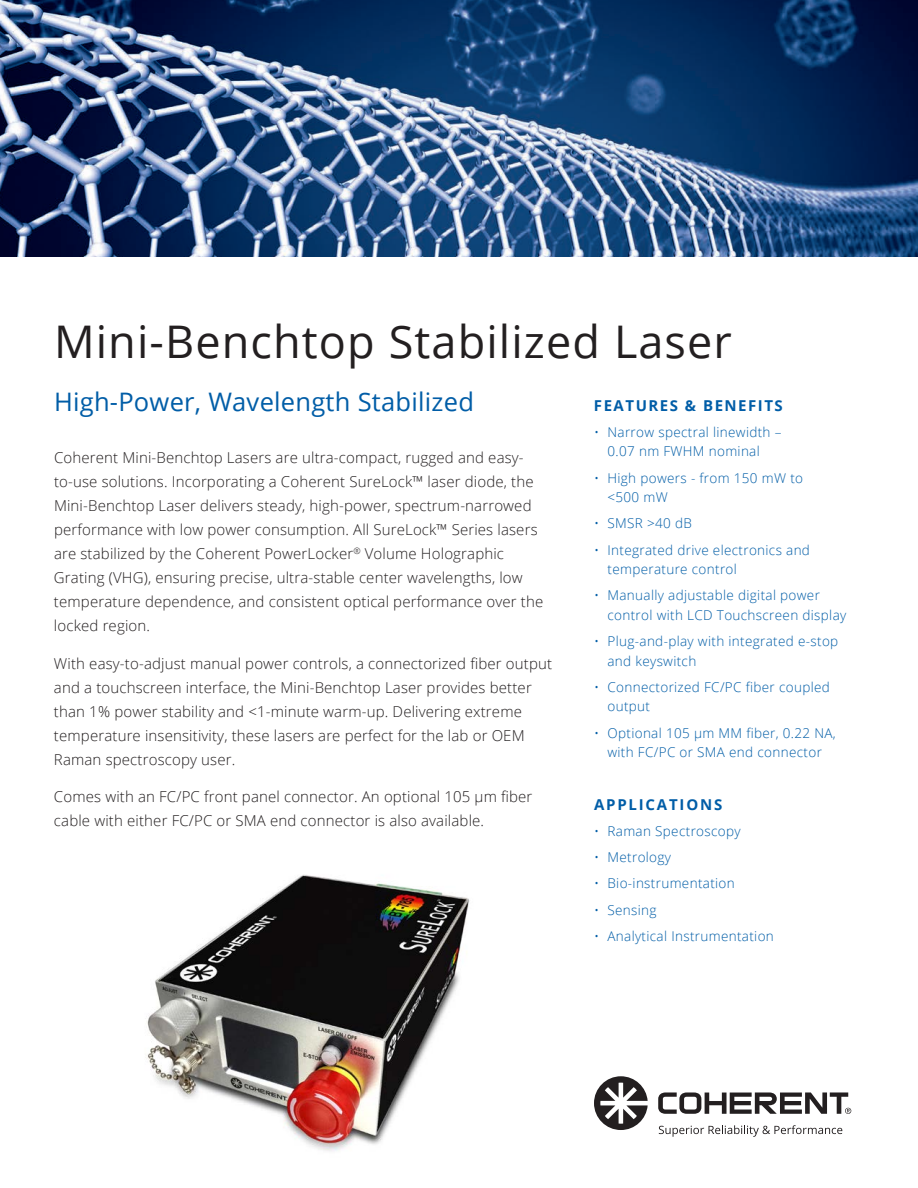
<style>
.page{position:relative;width:918px;height:1188px;background:#fff}
.page>*{position:absolute;margin:0;border:0;box-sizing:border-box;transform-origin:0 0}
.t1{font:45px "Open Sans";letter-spacing:.025em;color:#231f20}
.Subtitle{font:25.5px "Open Sans";letter-spacing:.01em;color:#015da7}
.Body{font:300 15px/24px "Open Sans";letter-spacing:.01em;color:#231f20}
.FEATURES_BENEFITS_AP{font:700 15px "Open Sans";letter-spacing:.1em;color:#015da7}
.FEATURES_BENEFITS_AP-2{font:700 15px "Open Sans";letter-spacing:.12em;color:#015da7}
.Bullets{font:300 13.5px/19.5px "Open Sans";letter-spacing:.025em;color:#015da7}
</style>
<div class="page">
<svg style="left:659px;top:1125px;width:183px;height:12px"></svg>
<svg style="left:658px;top:1092px;width:193px;height:22px"></svg>
<svg style="left:594px;top:1076px;width:54px;height:54px"></svg>
<img style="left:0;top:0;width:918px;height:256px">
<img style="left:147px;top:874px;width:323px;height:277px">
<p class="t1" style="left:54px;top:311px;width:679px">Mini-Benchtop Stabilized Laser</p>
<p class="Subtitle" style="left:54px;top:384px;width:422px">High-Power, Wavelength Stabilized</p>
<p class="Body" style="left:54px;top:445px;width:491px">Coherent Mini-Benchtop Lasers are ultra-compact, rugged and easy&shy;to-use solutions. Incorporating a Coherent SureLock™ laser diode, the Mini-Benchtop Laser delivers steady, high-power, spectrum-narrowed performance with low power consumption. All SureLock™ Series lasers are stabilized by the Coherent PowerLocker<sup>®</sup> Volume Holographic Grating (VHG), ensuring precise, ultra-stable center wavelengths, low temperature dependence, and consistent optical performance over the locked region.</p>
<p class="Body" style="left:54px;top:651px;width:500px">With easy-to-adjust manual power controls, a connectorized fiber output and a touchscreen interface, the Mini-Benchtop Laser provides better than 1% power stability and &lt;1-minute warm-up. Delivering extreme temperature insensitivity, these lasers are perfect for the lab or OEM Raman spectroscopy user.</p>
<p class="Body" style="left:54px;top:784px;width:480px">Comes with an FC/PC front panel connector. An optional 105 µm fiber cable with either FC/PC or SMA end connector is also available.</p>
<p class="FEATURES_BENEFITS_AP" style="left:594px;top:395px;width:190px">FEATURES &amp; BENEFITS</p>
<p class="Bullets" style="left:608px;top:422px;width:176px;text-indent:-14px">• Narrow spectral linewidth –<br>0.07 nm FWHM nominal</p>
<p class="Bullets" style="left:608px;top:468px;width:197px;text-indent:-14px">• High powers - from 150 mW to &lt;500 mW</p>
<p class="Bullets" style="left:594px;top:513px;width:99px">• SMSR &gt;40 dB</p>
<p class="Bullets" style="left:608px;top:540px;width:204px;text-indent:-14px">• Integrated drive electronics and temperature control</p>
<p class="Bullets" style="left:608px;top:585px;width:240px;text-indent:-14px">• Manually adjustable digital power control with LCD Touchscreen display</p>
<p class="Bullets" style="left:608px;top:631px;width:232px;text-indent:-14px">• Plug-and-play with integrated e-stop and keyswitch</p>
<p class="Bullets" style="left:608px;top:677px;width:224px;text-indent:-13px">• Connectorized FC/PC fiber coupled output</p>
<p class="Bullets" style="left:594px;top:723px;width:243px;text-align:center">• Optional 105 µm MM fiber, 0.22 NA, with FC/PC or SMA end connector</p>
<p class="FEATURES_BENEFITS_AP-2" style="left:594px;top:794px;width:130px">APPLICATIONS</p>
<p class="Bullets" style="left:594px;top:821px;width:148px">• Raman Spectroscopy</p>
<p class="Bullets" style="left:594px;top:847px;width:79px">• Metrology</p>
<p class="Bullets" style="left:594px;top:873px;width:142px">• Bio-instrumentation</p>
<p class="Bullets" style="left:594px;top:900px;width:64px">• Sensing</p>
<p class="Bullets" style="left:594px;top:926px;width:181px">• Analytical Instrumentation</p>
</div>
